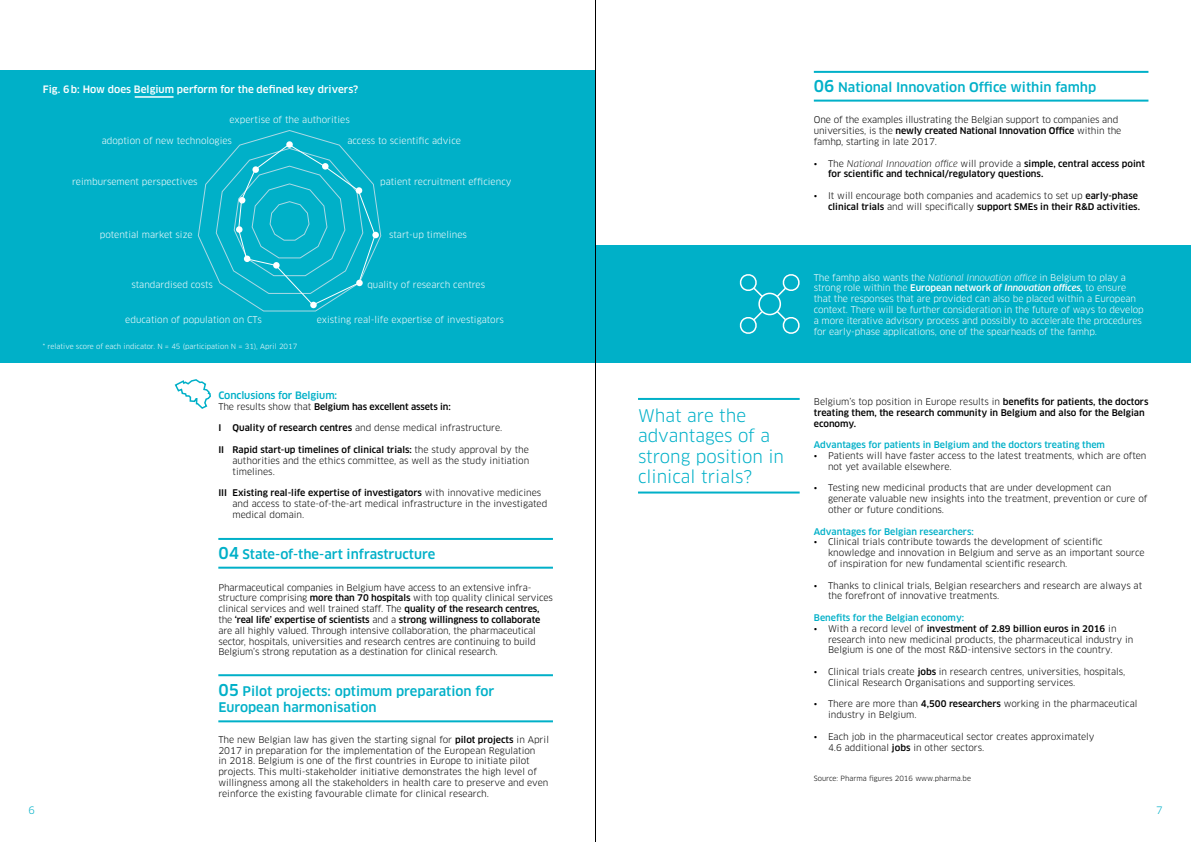
<style>
.page{position:relative;width:1191px;height:842px;background:#fff}
.page>*{position:absolute;margin:0;border:0;box-sizing:border-box;transform-origin:0 0}
.t1{font:17px/20.4px "Clan Pro";color:#00b0c8}
.t2{font:500 13px/15.6px "Clan Pro";color:#00b0c8}
.t3{font:500 10px "Clan Pro";color:#fff}
.t4{font:500 10px "Clan Pro";letter-spacing:-.01em;color:#00b0c8}
.t5{font:10px "Clan Pro";color:#00b0c8}
.t6{font:9px/10.8px "Clan Pro";color:#000}
.t7{font:9px/10.8px "Clan Pro";letter-spacing:-.01em;color:#fff}
.t8{font:500 9px/10.8px "Clan Pro";color:#000}
.t9{font:500 9px "Clan Pro";color:#00b0c8}
.t10{font:7px "Clan Pro";color:#fff}
.t11{font:7px "Clan Pro";color:#000}
.s1{font-weight:400}
.s2{font-weight:500}
.s3{font-size:16px}
.s4{font-weight:400;font-style:italic}
.s5{font-style:italic}
.s6{font-weight:500;font-style:italic}
</style>
<div class="page">
<hr style="left:638px;top:398px;width:161px;height:2px;background:#00b0c8">
<hr style="left:638px;top:491px;width:161px;height:2px;background:#00b0c8">
<div style="left:0;top:71px;width:595px;height:292px;background:#00b0c8"></div>
<svg style="left:197px;top:130px;width:185px;height:182px"></svg>
<hr style="left:218px;top:720px;width:335px;height:2px;background:#00b0c8">
<hr style="left:218px;top:674px;width:335px;height:2px;background:#00b0c8">
<hr style="left:814px;top:100px;width:334px;height:2px;background:#00b0c8">
<hr style="left:814px;top:71px;width:334px;height:2px;background:#00b0c8">
<div style="left:595px;top:245px;width:596px;height:118px;background:#00b0c8"></div>
<svg style="left:739px;top:274px;width:61px;height:60px"></svg>
<svg style="left:174px;top:379px;width:37px;height:30px"></svg>
<hr style="left:218px;top:567px;width:335px;height:2px;background:#00b0c8">
<hr style="left:218px;top:538px;width:335px;height:2px;background:#00b0c8">
<hr style="left:135px;top:96px;width:38px;height:2px;background:#fff">
<hr style="left:595px;top:0;width:1px;height:842px;background:#000">
<p class="t3" style="left:43px;top:83px;width:317px">Fig. 6b: How does Belgium perform for the defined key drivers?</p>
<p class="t7" style="left:229px;top:114px;width:122px">expertise of the authorities</p>
<p class="t7" style="left:347px;top:135px;width:115px">access to scientific advice</p>
<p class="t7" style="left:380px;top:177px;width:133px">patient recruitment efficiency</p>
<p class="t7" style="left:102px;top:135px;width:132px">adoption of new technologies</p>
<p class="t7" style="left:72px;top:177px;width:127px">reimbursement perspectives</p>
<p class="t7" style="left:100px;top:229px;width:94px">potential market size</p>
<p class="t7" style="left:131px;top:279px;width:83px">standardised costs</p>
<p class="t7" style="left:389px;top:229px;width:79px">start-up timelines</p>
<p class="t7" style="left:367px;top:279px;width:119px">quality of research centres</p>
<p class="t7" style="left:125px;top:314px;width:138px">education of population on CTs</p>
<p class="t7" style="left:317px;top:314px;width:189px">existing real-life expertise of investigators</p>
<p class="t10" style="left:43px;top:342px;width:256px">* relative score of each indicator. N = 45 (participation N = 31), April 2017</p>
<p class="t5" style="left:28px;top:804px;width:8px">6</p>
<p class="t4" style="left:218px;top:389px;width:120px">Conclusions for Belgium:</p>
<p class="t8" style="left:218px;top:401px;width:234px"><span class="s1">The results show that</span> Belgium has excellent assets in:</p>
<p class="t6" style="left:218px;top:423px;width:285px"><span class="s2">I Quality of research centres</span> and dense medical infrastructure.</p>
<p class="t6" style="left:232px;top:444px;width:298px;text-align:justify;text-indent:-14px"><span class="s2">II Rapid start-up timelines of clinical trials:</span> the study approval by the authorities and the ethics committee, as well as the study initiation timelines.</p>
<p class="t6" style="left:232px;top:487px;width:316px;text-indent:-14px"><span class="s2">III Existing real-life expertise of investigators</span> with innovative medicines and access to state-of-the-art medical infrastructure in the investigated medical domain.</p>
<h2 class="t2" style="left:218px;top:547px;width:218px"><span class="s3">04</span> State-of-the-art infrastructure</h2>
<p class="t6" style="left:218px;top:582px;width:336px">Pharmaceutical companies in Belgium have access to an extensive infra&shy;structure comprising <span class="s2">more than 70 hospitals</span> with top quality clinical services clinical services and well trained staff. The <span class="s2">quality of the research centres, </span>the <span class="s2">‘real life’ expertise of scientists</span> and a <span class="s2">strong willingness to collaborate </span>are all highly valued. Through intensive collaboration, the pharmaceutical sector, hospitals, universities and research centres are continuing to build Belgium’s strong reputation as a destination for clinical research.</p>
<h2 class="t2" style="left:218px;top:683px;width:277px"><span class="s3">05</span> Pilot projects: optimum preparation for<br>European harmonisation</h2>
<p class="t6" style="left:218px;top:734px;width:332px">The new Belgian law has given the starting signal for <span class="s2">pilot projects</span> in April 2017 in preparation for the implementation of the European Regulation<br>in 2018. Belgium is one of the first countries in Europe to initiate pilot projects. This multi-stakeholder initiative demonstrates the high level of willingness among all the stakeholders in health care to preserve and even reinforce the existing favourable climate for clinical research.</p>
<h2 class="t2" style="left:814px;top:80px;width:284px"><span class="s3">06</span> National Innovation Office within famhp</h2>
<p class="t6" style="left:814px;top:115px;width:309px">One of the examples illustrating the Belgian support to companies and universities, is the <span class="s2">newly created National Innovation Office</span> within the famhp, starting in late 2017.</p>
<p class="t8" style="left:828px;top:158px;width:318px;text-indent:-14px"><span class="s1">• The</span> <span class="s4">National Innovation office</span> <span class="s1">will provide a</span> simple, central access point for scientific and technical/regulatory questions.</p>
<p class="t6" style="left:814px;top:190px;width:328px;text-align:right">• It will encourage both companies and academics to set up <span class="s2">early-phase clinical trials</span> and will specifically <span class="s2">support SMEs in their R&amp;D activities.</span></p>
<p class="t7" style="left:814px;top:272px;width:331px">The famhp also wants the <span class="s5">National Innovation office</span> in Belgium to play a strong role within the <span class="s2">European network</span> <span class="s6">of Innovation offices,</span> to ensure that the responses that are provided can also be placed within a European context. There will be further consideration in the future of ways to develop a more iterative advisory process and possibly to accelerate the procedures for early-phase applications, one of the spearheads of the famhp.</p>
<h1 class="t1" style="left:638px;top:405px;width:148px">What are the advantages of a strong position in clinical trials?</h1>
<p class="t8" style="left:814px;top:396px;width:336px"><span class="s1">Belgium’s top position in Europe results in</span> benefits for patients, the doctors treating them, the research community in Belgium and also for the Belgian economy.</p>
<p class="t9" style="left:814px;top:440px;width:293px">Advantages for patients in Belgium and the doctors treating them</p>
<p class="t6" style="left:828px;top:450px;width:320px;text-indent:-14px">• Patients will have faster access to the latest treatments, which are often not yet available elsewhere.</p>
<p class="t6" style="left:828px;top:483px;width:321px;text-indent:-14px">• Testing new medicinal products that are under development can generate valuable new insights into the treatment, prevention or cure of other or future conditions.</p>
<p class="t9" style="left:814px;top:526px;width:161px">Advantages for Belgian researchers:</p>
<p class="t6" style="left:828px;top:537px;width:318px;text-indent:-14px">• Clinical trials contribute towards the development of scientific knowledge and innovation in Belgium and serve as an important source of inspiration for new fundamental scientific research.</p>
<p class="t6" style="left:828px;top:580px;width:316px;text-indent:-14px">• Thanks to clinical trials, Belgian researchers and research are always at the forefront of innovative treatments.</p>
<p class="t9" style="left:814px;top:612px;width:152px">Benefits for the Belgian economy:</p>
<p class="t6" style="left:828px;top:623px;width:307px;text-indent:-14px">• With a record level of <span class="s2">investment of 2.89 billion euros in 2016</span> in research into new medicinal products, the pharmaceutical industry in<br>Belgium is one of the most R&amp;D-intensive sectors in the country.</p>
<p class="t6" style="left:828px;top:666px;width:299px;text-indent:-14px">• Clinical trials create <span class="s2">jobs</span> in research centres, universities, hospitals,<br>Clinical Research Organisations and supporting services.</p>
<p class="t6" style="left:828px;top:699px;width:311px;text-indent:-14px">• There are more than <span class="s2">4,500 researchers</span> working in the pharmaceutical industry in Belgium.</p>
<p class="t6" style="left:828px;top:731px;width:268px;text-indent:-14px">• Each job in the pharmaceutical sector creates approximately<br>4.6 additional <span class="s2">jobs</span> in other sectors.</p>
<p class="t11" style="left:814px;top:774px;width:159px">Source: Pharma figures 2016 www.pharma.be</p>
<p class="t5" style="left:1156px;top:804px;width:8px">7</p>
</div>
